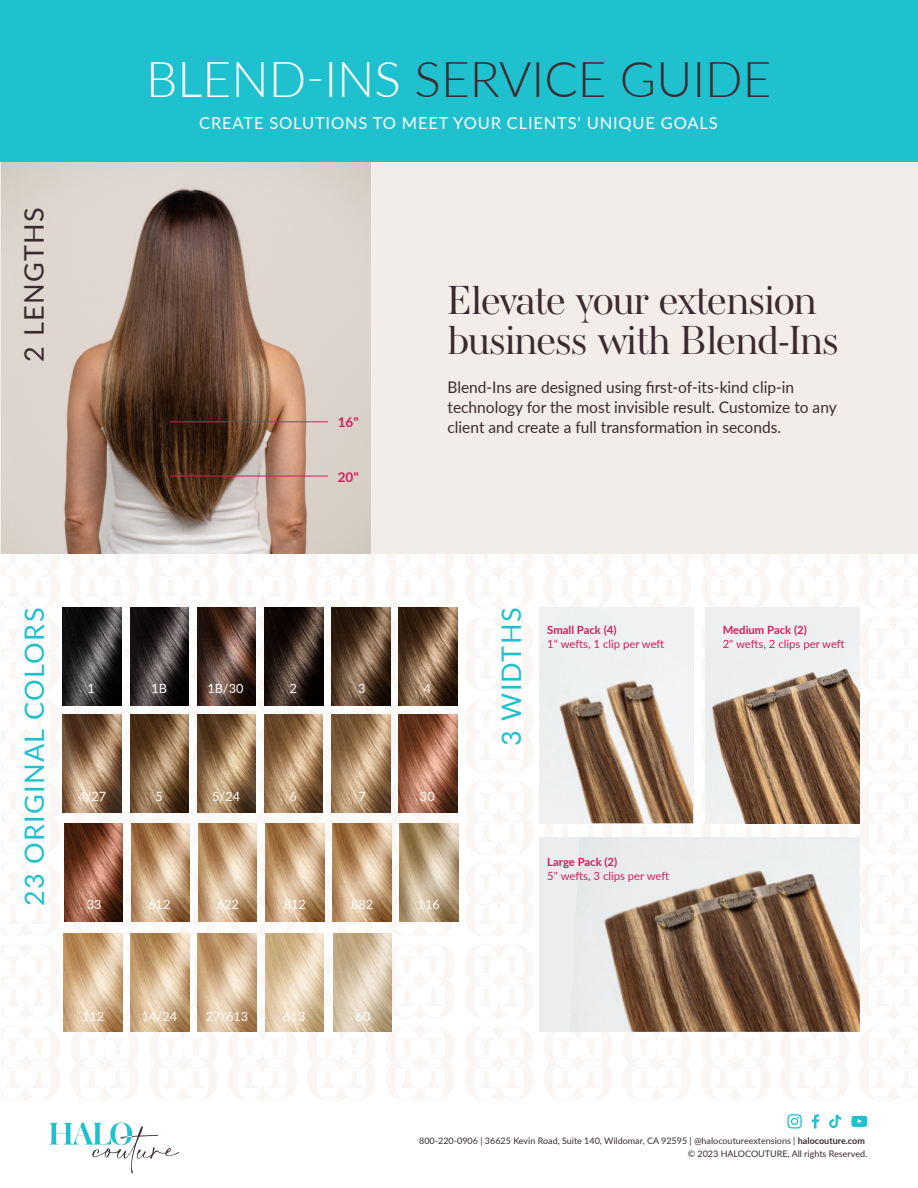
<style>
.page{position:relative;width:918px;height:1188px;background:#fff}
.page>*{position:absolute;margin:0;border:0;box-sizing:border-box;transform-origin:0 0}
.t1{font:300 49.5px "Lato";color:#3f2a2f}
.t2{font:41.7px/39.8px "AW Conqueror Std Didot";letter-spacing:-.025em;color:#3b2a2f}
.t3{font:27px "Lato";letter-spacing:.05em;color:#1fc1ce}
.t4{font:27px "Lato";letter-spacing:.05em;color:#3b2a2f}
.t5{font:16.5px "Lato";letter-spacing:.05em;color:#fff}
.t6{font:16.05px/19.8px "Lato";color:#3b2a2f}
.t7{font:700 13.5px "Lato";color:#d41d5e}
.t8{font:12.75px "Lato";color:#fff}
.t9{font:11.25px "Lato";color:#d41d5e}
.t10{font:700 11.25px "Lato";color:#d41d5e}
.t11{font:9px/13.4px "Lato";color:#3b2a2f;text-align:right}
.s1{color:#fff}
.s2{font-weight:700}
</style>
<div class="page">
<svg style="left:1px;top:553px;width:60px;height:55px"></svg>
<svg style="left:70px;top:553px;width:69px;height:55px"></svg>
<svg style="left:149px;top:553px;width:69px;height:54px"></svg>
<svg style="left:228px;top:553px;width:69px;height:56px"></svg>
<svg style="left:307px;top:553px;width:69px;height:56px"></svg>
<svg style="left:386px;top:553px;width:69px;height:56px"></svg>
<svg style="left:464px;top:553px;width:70px;height:55px"></svg>
<svg style="left:543px;top:553px;width:70px;height:54px"></svg>
<svg style="left:622px;top:553px;width:70px;height:54px"></svg>
<svg style="left:701px;top:553px;width:69px;height:56px"></svg>
<svg style="left:780px;top:553px;width:69px;height:54px"></svg>
<svg style="left:859px;top:553px;width:59px;height:56px"></svg>
<svg style="left:1px;top:617px;width:59px;height:73px"></svg>
<svg style="left:122px;top:617px;width:8px;height:73px"></svg>
<svg style="left:189px;top:619px;width:8px;height:69px"></svg>
<svg style="left:256px;top:616px;width:8px;height:75px"></svg>
<svg style="left:323px;top:616px;width:9px;height:75px"></svg>
<svg style="left:390px;top:616px;width:9px;height:75px"></svg>
<svg style="left:465px;top:617px;width:68px;height:73px"></svg>
<svg style="left:702px;top:616px;width:4px;height:75px"></svg>
<svg style="left:860px;top:616px;width:58px;height:75px"></svg>
<svg style="left:1px;top:699px;width:59px;height:73px"></svg>
<svg style="left:70px;top:699px;width:69px;height:74px"></svg>
<svg style="left:149px;top:701px;width:69px;height:69px"></svg>
<svg style="left:228px;top:698px;width:69px;height:75px"></svg>
<svg style="left:307px;top:698px;width:69px;height:75px"></svg>
<svg style="left:386px;top:698px;width:69px;height:75px"></svg>
<svg style="left:465px;top:699px;width:68px;height:73px"></svg>
<svg style="left:702px;top:698px;width:4px;height:75px"></svg>
<svg style="left:860px;top:698px;width:58px;height:75px"></svg>
<svg style="left:1px;top:780px;width:59px;height:74px"></svg>
<svg style="left:70px;top:780px;width:69px;height:74px"></svg>
<svg style="left:149px;top:783px;width:69px;height:59px"></svg>
<svg style="left:228px;top:780px;width:69px;height:75px"></svg>
<svg style="left:307px;top:780px;width:69px;height:75px"></svg>
<svg style="left:386px;top:780px;width:66px;height:75px"></svg>
<svg style="left:465px;top:780px;width:68px;height:74px"></svg>
<svg style="left:543px;top:823px;width:70px;height:14px"></svg>
<svg style="left:622px;top:823px;width:70px;height:14px"></svg>
<svg style="left:702px;top:780px;width:68px;height:57px"></svg>
<svg style="left:780px;top:823px;width:69px;height:14px"></svg>
<svg style="left:859px;top:780px;width:59px;height:74px"></svg>
<svg style="left:1px;top:862px;width:59px;height:74px"></svg>
<svg style="left:70px;top:863px;width:69px;height:74px"></svg>
<svg style="left:149px;top:875px;width:69px;height:62px"></svg>
<svg style="left:228px;top:862px;width:69px;height:75px"></svg>
<svg style="left:307px;top:862px;width:69px;height:72px"></svg>
<svg style="left:386px;top:862px;width:67px;height:74px"></svg>
<svg style="left:465px;top:862px;width:68px;height:74px"></svg>
<svg style="left:860px;top:862px;width:58px;height:74px"></svg>
<svg style="left:1px;top:944px;width:59px;height:74px"></svg>
<svg style="left:122px;top:944px;width:9px;height:75px"></svg>
<svg style="left:189px;top:944px;width:9px;height:75px"></svg>
<svg style="left:256px;top:944px;width:9px;height:75px"></svg>
<svg style="left:324px;top:957px;width:9px;height:49px"></svg>
<svg style="left:392px;top:944px;width:62px;height:74px"></svg>
<svg style="left:465px;top:944px;width:68px;height:74px"></svg>
<svg style="left:860px;top:944px;width:58px;height:74px"></svg>
<svg style="left:1px;top:1026px;width:59px;height:74px"></svg>
<svg style="left:71px;top:1026px;width:68px;height:74px"></svg>
<svg style="left:150px;top:1026px;width:68px;height:74px"></svg>
<svg style="left:229px;top:1026px;width:67px;height:74px"></svg>
<svg style="left:307px;top:1026px;width:68px;height:74px"></svg>
<svg style="left:386px;top:1026px;width:68px;height:74px"></svg>
<svg style="left:465px;top:1026px;width:68px;height:74px"></svg>
<svg style="left:544px;top:1032px;width:68px;height:68px"></svg>
<svg style="left:623px;top:1032px;width:68px;height:68px"></svg>
<svg style="left:702px;top:1032px;width:68px;height:68px"></svg>
<svg style="left:781px;top:1032px;width:68px;height:68px"></svg>
<svg style="left:859px;top:1026px;width:59px;height:74px"></svg>
<div style="left:0;top:160px;width:918px;height:393px;background:#f2ede9"></div>
<img style="left:1px;top:162px;width:369px;height:391px">
<img style="left:63px;top:607px;width:59px;height:98px">
<img style="left:130px;top:607px;width:59px;height:98px">
<img style="left:197px;top:607px;width:59px;height:98px">
<img style="left:264px;top:607px;width:59px;height:98px">
<img style="left:332px;top:607px;width:58px;height:98px">
<img style="left:399px;top:607px;width:58px;height:98px">
<img style="left:63px;top:714px;width:58px;height:98px">
<img style="left:130px;top:714px;width:59px;height:98px">
<img style="left:197px;top:714px;width:59px;height:98px">
<img style="left:264px;top:714px;width:59px;height:98px">
<img style="left:399px;top:714px;width:58px;height:99px">
<img style="left:64px;top:823px;width:59px;height:99px">
<img style="left:131px;top:823px;width:59px;height:99px">
<img style="left:198px;top:823px;width:59px;height:99px">
<img style="left:266px;top:823px;width:58px;height:99px">
<img style="left:333px;top:823px;width:58px;height:99px">
<img style="left:400px;top:823px;width:58px;height:99px">
<img style="left:63px;top:934px;width:59px;height:98px">
<img style="left:131px;top:934px;width:58px;height:98px">
<img style="left:198px;top:934px;width:58px;height:98px">
<img style="left:332px;top:714px;width:58px;height:98px">
<img style="left:265px;top:934px;width:59px;height:98px">
<img style="left:333px;top:934px;width:59px;height:98px">
<div style="left:0;top:0;width:918px;height:162px;background:#1fc1ce"></div>
<svg style="left:787px;top:1114px;width:15px;height:15px"></svg>
<svg style="left:812px;top:1114px;width:7px;height:14px"></svg>
<svg style="left:829px;top:1115px;width:12px;height:13px"></svg>
<svg style="left:851px;top:1116px;width:16px;height:11px"></svg>
<svg style="left:49px;top:1123px;width:130px;height:51px"></svg>
<img style="left:539px;top:607px;width:154px;height:216px">
<div style="left:706px;top:607px;width:154px;height:216px;background:#edeff0"></div>
<img style="left:712px;top:668px;width:148px;height:155px">
<div style="left:539px;top:837px;width:321px;height:195px;background:#ebedef"></div>
<img style="left:579px;top:846px;width:281px;height:186px">
<hr style="left:170px;top:421px;width:158px;height:1px;background:#d41d5e">
<hr style="left:170px;top:476px;width:158px;height:1px;background:#d41d5e">
<h1 class="t1" style="left:146px;top:45px;width:627px"><span class="s1">BLEND-INS</span> SERVICE GUIDE</h1>
<h3 class="t4" style="left:15px;top:362px;width:156px;rotate:-90deg">2 LENGTHS</h3>
<p class="t5" style="left:199px;top:111px;width:520px">CREATE SOLUTIONS TO MEET YOUR CLIENTS' UNIQUE GOALS</p>
<p class="t7" style="left:338px;top:413px;width:22px">16"</p>
<p class="t7" style="left:338px;top:467px;width:22px">20"</p>
<h2 class="t2" style="left:447px;top:284px;width:393px">Elevate your extension business with Blend-Ins</h2>
<p class="t6" style="left:447px;top:377px;width:391px">Blend-Ins are designed using first-of-its-kind clip-in technology for the most invisible result. Customize to any client and create a full transformation in seconds.</p>
<h3 class="t3" style="left:15px;top:906px;width:300px;rotate:-90deg">23 ORIGINAL COLORS</h3>
<h3 class="t3" style="left:492px;top:746px;width:139px;rotate:-90deg">3 WIDTHS</h3>
<p class="t8" style="left:207px;top:680px;width:38px">1B/30</p>
<p class="t8" style="left:290px;top:680px;width:9px">2</p>
<p class="t8" style="left:358px;top:680px;width:9px">3</p>
<p class="t8" style="left:424px;top:680px;width:9px">4</p>
<p class="t8" style="left:87px;top:680px;width:9px">1</p>
<p class="t8" style="left:151px;top:680px;width:17px">1B</p>
<p class="t8" style="left:78px;top:787px;width:29px">4/27</p>
<p class="t8" style="left:212px;top:787px;width:29px">5/24</p>
<p class="t8" style="left:289px;top:787px;width:9px">6</p>
<p class="t8" style="left:359px;top:787px;width:9px">7</p>
<p class="t8" style="left:420px;top:787px;width:16px">30</p>
<p class="t8" style="left:155px;top:787px;width:9px">5</p>
<p class="t8" style="left:148px;top:895px;width:24px">612</p>
<p class="t8" style="left:217px;top:895px;width:24px">622</p>
<p class="t8" style="left:284px;top:895px;width:24px">812</p>
<p class="t8" style="left:351px;top:895px;width:24px">882</p>
<p class="t8" style="left:418px;top:895px;width:24px">116</p>
<p class="t8" style="left:87px;top:895px;width:16px">33</p>
<p class="t10" style="left:547px;top:621px;width:71px">Small Pack (4)</p>
<p class="t9" style="left:547px;top:636px;width:119px">1" wefts, 1 clip per weft</p>
<p class="t10" style="left:547px;top:853px;width:72px">Large Pack (2)</p>
<p class="t9" style="left:547px;top:868px;width:124px">5" wefts, 3 clips per weft</p>
<p class="t8" style="left:82px;top:1007px;width:24px">112</p>
<p class="t8" style="left:142px;top:1007px;width:37px">14/24</p>
<p class="t8" style="left:206px;top:1007px;width:44px">27/613</p>
<p class="t8" style="left:283px;top:1007px;width:24px">613</p>
<p class="t8" style="left:356px;top:1007px;width:16px">60</p>
<p class="t10" style="left:723px;top:621px;width:86px">Medium Pack (2)</p>
<p class="t9" style="left:723px;top:636px;width:124px">2" wefts, 2 clips per weft</p>
<p class="t11" style="left:419px;top:1133px;width:450px">800-220-0906 | 36625 Kevin Road, Suite 140, Wildomar, CA 92595 | @halocoutureextensions | <span class="s2">halocouture.com </span>© 2023 HALOCOUTURE, All rights Reserved.</p>
</div>
